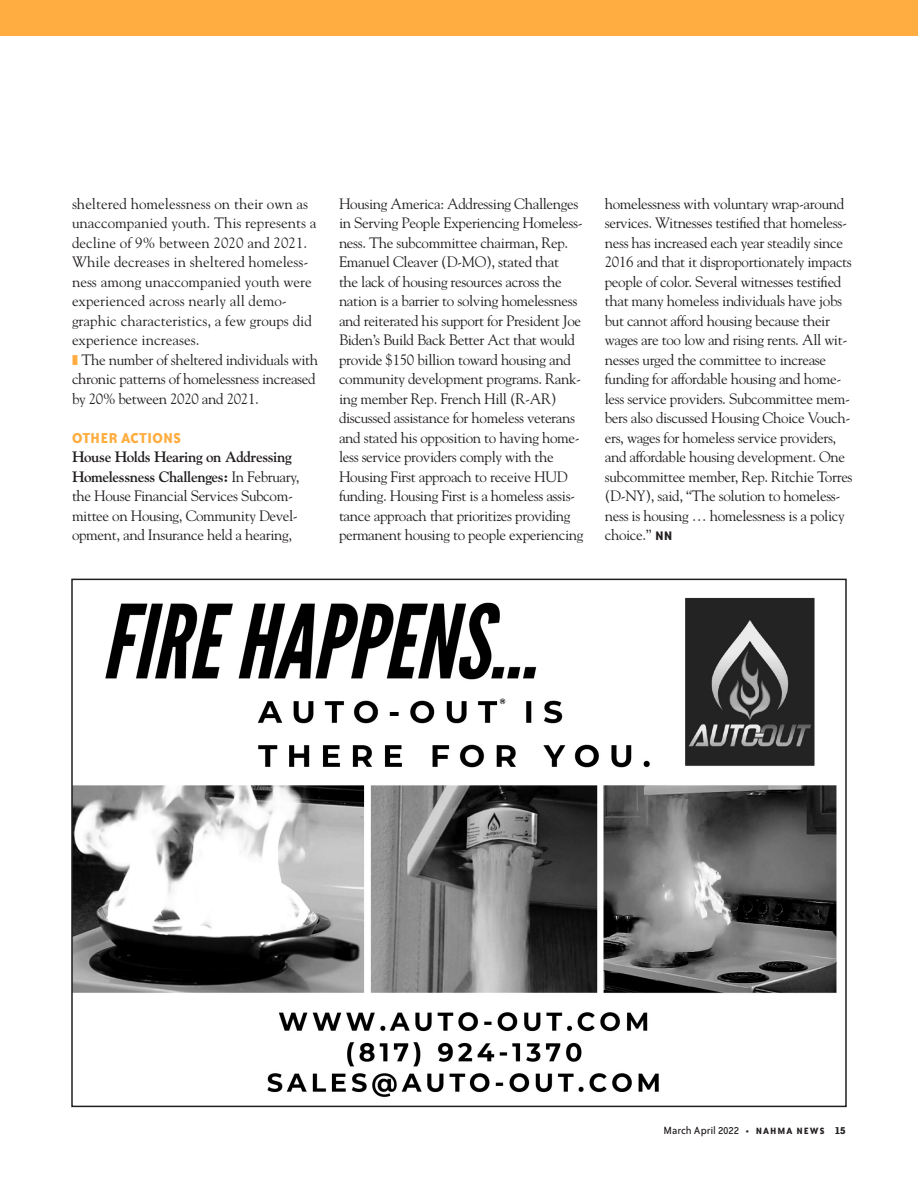
<style>
.page{position:relative;width:918px;height:1188px;background:#fff}
.page>*{position:absolute;margin:0;border:0;box-sizing:border-box;transform-origin:0 0}
.subhead{font:700 16.5px "Bailey Sans ITC";letter-spacing:.015em;color:#ffad40}
.body_text{font:15px/19.5px "Goudy";letter-spacing:-.025em;color:#231f20}
.body_text-2{font:15px/19.5px "Goudy";color:#231f20}
.t1{font:12px "Bailey Sans ITC";letter-spacing:-.02em;color:#231f20}
.s1{font-weight:700}
.s2{font-family:"Bailey Sans ITC";font-weight:700;font-size:14.25px}
.s3{font-weight:700;font-size:10.5px}
</style>
<div class="page">
<img style="left:74px;top:597px;width:763px;height:501px">
<div style="left:0;top:0;width:918px;height:36px;background:#ffad40"></div>
<p class="body_text-2" style="left:72px;top:193px;width:246px">sheltered homelessness on their own as unaccompanied youth. This represents a decline of 9% between 2020 and 2021.<br>While decreases in sheltered homeless&shy;ness among unaccompanied youth were experienced across nearly all demo&shy;graphic characteristics, a few groups did experience increases.</p>
<p class="body_text" style="left:72px;top:349px;width:248px;text-indent:10px">The number of sheltered individuals with chronic patterns of homelessness increased by 20% between 2020 and 2021.</p>
<p class="subhead" style="left:72px;top:429px;width:111px">OTHER ACTIONS</p>
<p class="body_text" style="left:72px;top:447px;width:229px"><span class="s1">House Holds Hearing on Addressing Homelessness Challenges:</span> In February, the House Financial Services Subcom&shy;mittee on Housing, Community Devel&shy;opment, and Insurance held a hearing,</p>
<p class="body_text" style="left:339px;top:193px;width:246px">Housing America: Addressing Challenges in Serving People Experiencing Homeless&shy;ness. The subcommittee chairman, Rep.<br>Emanuel Cleaver (D-MO), stated that<br>the lack of housing resources across the nation is a barrier to solving homelessness and reiterated his support for President Joe Biden’s Build Back Better Act that would provide $150 billion toward housing and community development programs. Rank&shy;ing member Rep. French Hill (R-AR) discussed assistance for homeless veterans and stated his opposition to having home&shy;less service providers comply with the Housing First approach to receive HUD funding. Housing First is a homeless assis&shy;tance approach that prioritizes providing permanent housing to people experiencing</p>
<p class="body_text" style="left:605px;top:193px;width:249px">homelessness with voluntary wrap-around services. Witnesses testified that homeless&shy;ness has increased each year steadily since 2016 and that it disproportionately impacts people of color. Several witnesses testified that many homeless individuals have jobs but cannot afford housing because their wages are too low and rising rents. All wit&shy;nesses urged the committee to increase funding for affordable housing and home&shy;less service providers. Subcommittee mem&shy;bers also discussed Housing Choice Vouch&shy;ers, wages for homeless service providers, and affordable housing development. One subcommittee member, Rep. Ritchie Torres (D-NY), said, “The solution to homeless&shy;ness is housing … homelessness is a policy choice.” <span class="s2">NN</span></p>
<p class="t1" style="left:664px;top:1124px;width:184px">March April 2022 • <span class="s3">NAHMA NEWS</span> <span class="s1">15</span></p>
</div>
